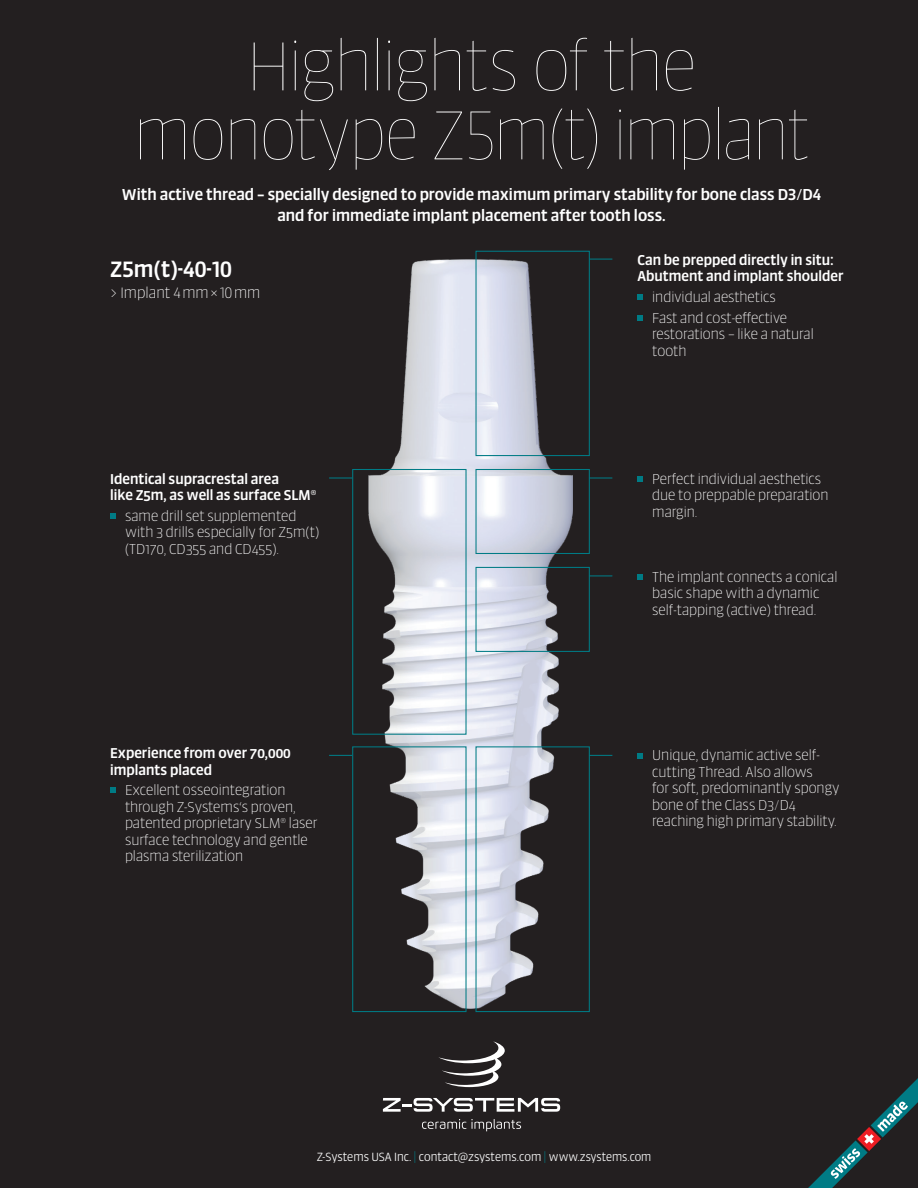
<style>
.page{position:relative;width:918px;height:1188px;background:#231f20}
.page>*{position:absolute;margin:0;border:0;box-sizing:border-box;transform-origin:0 0}
.t1{font:100 65.25px/69px "Sanuk Big Pro";letter-spacing:-.025em;color:#fff;text-align:center}
.t2{font:500 21px "Sanuk Big Pro";color:#fff}
.t3{font:500 15px/21px "Sanuk Big Pro";color:#fff;text-align:center}
.t4{font:100 14.25px "Sanuk Big Pro";color:#fff}
.t5{font:100 13.5px/16.5px "Sanuk Big Pro";color:#fff}
.t6{font:500 13.5px/16.5px "Sanuk Big Pro";color:#fff}
.t7{font:300 11.25px "Sanuk Big Pro";color:#fff}
.s1{color:#007b85}
</style>
<div class="page">
<img style="left:368px;top:259px;width:205px;height:749px">
<svg style="left:637px;top:476px;width:5px;height:5px"></svg>
<svg style="left:637px;top:574px;width:5px;height:5px"></svg>
<svg style="left:637px;top:753px;width:5px;height:5px"></svg>
<svg style="left:110px;top:513px;width:5px;height:6px"></svg>
<svg style="left:637px;top:295px;width:5px;height:5px"></svg>
<svg style="left:637px;top:315px;width:5px;height:5px"></svg>
<div style="left:475px;top:469px;width:115px;height:85px;border:1px solid #007b85"></div>
<hr style="left:589px;top:477px;width:23px;height:2px;background:#007b85">
<div style="left:475px;top:567px;width:115px;height:85px;border:1px solid #007b85"></div>
<svg style="left:589px;top:575px;width:23px;height:1px"></svg>
<div style="left:475px;top:746px;width:115px;height:266px;border:1px solid #007b85"></div>
<svg style="left:589px;top:755px;width:23px;height:1px"></svg>
<div style="left:352px;top:469px;width:115px;height:266px;border:1px solid #007b85"></div>
<hr style="left:329px;top:477px;width:23px;height:2px;background:#007b85">
<div style="left:475px;top:251px;width:115px;height:205px;border:1px solid #007b85"></div>
<svg style="left:589px;top:259px;width:23px;height:1px"></svg>
<svg style="left:110px;top:788px;width:5px;height:5px"></svg>
<div style="left:352px;top:746px;width:115px;height:266px;border:1px solid #007b85"></div>
<svg style="left:329px;top:755px;width:23px;height:1px"></svg>
<svg style="left:383px;top:1098px;width:177px;height:14px"></svg>
<svg style="left:439px;top:1041px;width:66px;height:46px"></svg>
<svg style="left:422px;top:1119px;width:99px;height:12px"></svg>
<svg style="left:808px;top:1078px;width:110px;height:110px"></svg>
<h1 class="t1" style="left:134px;top:30px;width:677px">Highlights of the monotype Z5m(t) implant</h1>
<p class="t3" style="left:122px;top:184px;width:701px">With active thread – specially designed to provide maximum primary stability for bone class D3⁄D4 and for immediate implant placement after tooth loss.</p>
<h2 class="t2" style="left:110px;top:256px;width:123px">Z5m(t)-40-10</h2>
<p class="t4" style="left:110px;top:284px;width:152px">&gt; Implant 4mm×10mm</p>
<p class="t6" style="left:110px;top:470px;width:208px">Identical supracrestal area<br>like Z5m, as well as surface SLM®</p>
<p class="t5" style="left:125px;top:507px;width:196px">same drill set supplemented with 3 drills especially for Z5m(t) (TD170, CD355 and CD455).</p>
<p class="t6" style="left:110px;top:744px;width:182px">Experience from over 70,000 implants placed</p>
<p class="t5" style="left:125px;top:782px;width:194px">Excellent osseointegration through Z-Systems‘s proven, patented proprietary SLM® laser surface technology and gentle plasma sterilization</p>
<p class="t6" style="left:637px;top:251px;width:208px">Can be prepped directly in situ:<br>Abutment and implant shoulder</p>
<p class="t5" style="left:652px;top:286px;width:136px;line-height:20.7px">individual aesthetics<br>Fast and cost-effective</p>
<p class="t5" style="left:652px;top:326px;width:163px">restorations – like a natural tooth</p>
<p class="t5" style="left:652px;top:470px;width:178px">Perfect individual aesthetics due to preppable preparation margin.</p>
<p class="t5" style="left:652px;top:568px;width:187px">The implant connects a conical basic shape with a dynamic self-tapping (active) thread.</p>
<p class="t5" style="left:652px;top:747px;width:189px">Unique, dynamic active self&shy;cutting Thread. Also allows<br>for soft, predominantly spongy bone of the Class D3⁄D4 reaching high primary stability.</p>
<p class="t7" style="left:317px;top:1149px;width:336px">Z-Systems USA Inc. <span class="s1">|</span> contact@zsystems.com <span class="s1">|</span> www.zsystems.com</p>
</div>
